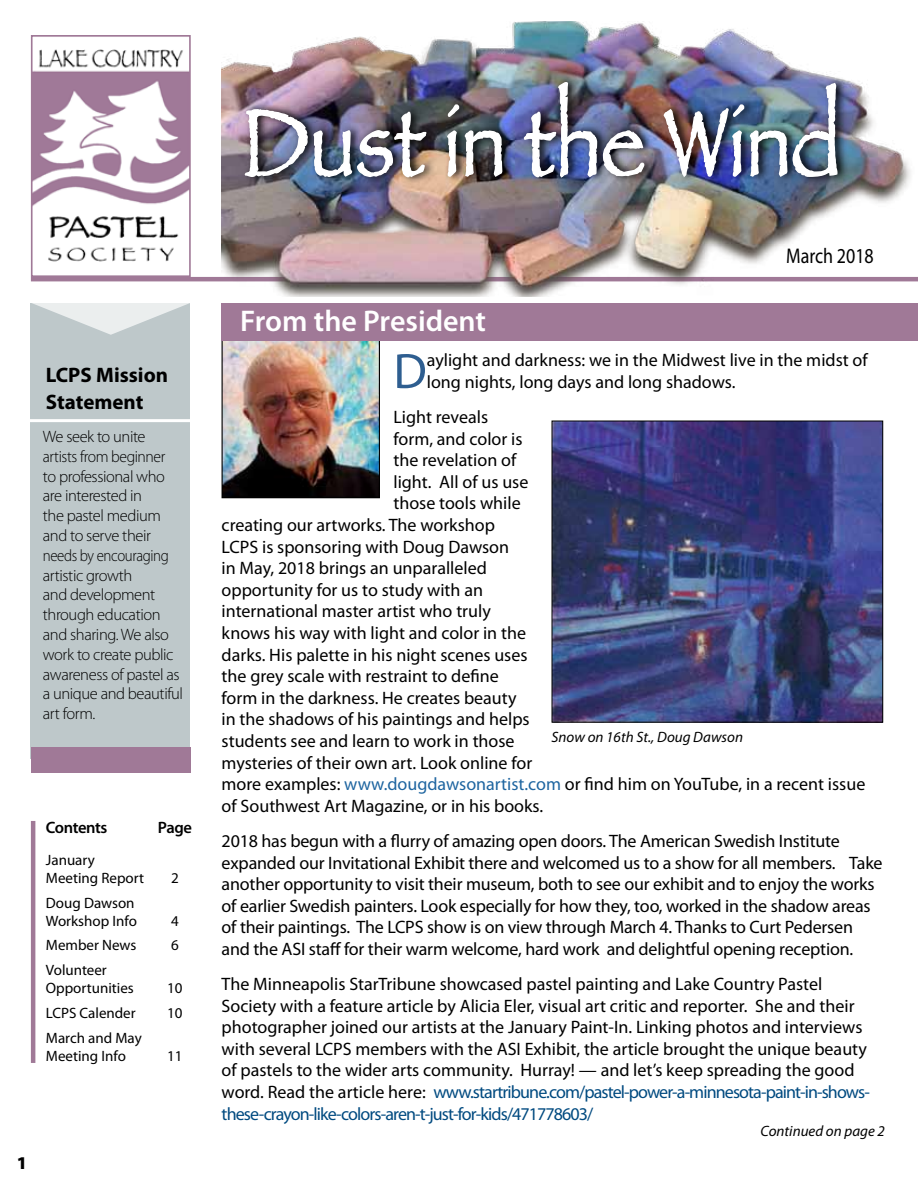
<style>
.page{position:relative;width:918px;height:1188px;background:#fff}
.page>*{position:absolute;margin:0;border:0;box-sizing:border-box;transform-origin:0 0}
.t1{font:97.8px "Papyrus";color:#fff;scale:.84 1}
.t2{font:50.1px "Myriad Pro";color:#2e5e90}
.t3{font:600 30px "Myriad Pro";color:#fff}
.t4{font:21.3px "Myriad Pro";color:#000;scale:.84 1}
.t5{font:700 21px/27px "Myriad Pro";color:#000}
.t6{font:18px/21.6px "Myriad Pro";color:#000}
.t7{font:900 18px "Myriad Pro";color:#000}
.t8{font:300 16.5px/19.8px "Myriad Pro";letter-spacing:-.025em;color:#000}
.t9{font:600 16.5px "Myriad Pro";letter-spacing:-.03em;color:#000}
.t10{font:15px/18px "Myriad Pro";color:#000}
.t11{font:italic 15px "Myriad Pro";color:#000}
.s1{color:#1e65a0}
.s2{color:#004a80}
</style>
<div class="page">
<hr style="left:31px;top:277px;width:887px;height:4px;background:#a07997">
<img style="left:221px;top:21px;width:697px;height:276px">
<img style="left:224px;top:340px;width:154px;height:156px">
<div style="left:222px;top:338px;width:158px;height:160px;border:1px solid #000"></div>
<div style="left:31px;top:303px;width:159px;height:456px;background:#bec8ca"></div>
<svg style="left:32px;top:303px;width:158px;height:32px"></svg>
<div style="left:222px;top:303px;width:696px;height:37px;background:#a07997"></div>
<img style="left:240px;top:74px;width:608px;height:110px">
<img style="left:244px;top:108px;width:183px;height:70px">
<img style="left:446px;top:21px;width:57px;height:171px">
<img style="left:523px;top:81px;width:122px;height:97px">
<img style="left:663px;top:21px;width:175px;height:171px">
<img style="left:34px;top:49px;width:154px;height:213px">
<div style="left:31px;top:35px;width:160px;height:242px;border:2px solid #a07997"></div>
<hr style="left:21px;top:419px;width:185px;height:3px;background:#fff">
<hr style="left:31px;top:821px;width:4px;height:242px;background:#a07997">
<div style="left:31px;top:748px;width:160px;height:25px;background:#a07997"></div>
<img style="left:554px;top:423px;width:327px;height:298px">
<div style="left:552px;top:421px;width:331px;height:302px;border:1px solid #000"></div>
<p class="t5" style="left:46px;top:361px;width:124px">LCPS Mission<br>Statement</p>
<p class="t8" style="left:43px;top:427px;width:142px">We seek to unite artists from beginner<br>to professional who are interested in<br>the pastel medium and to serve their needs by encouraging artistic growth<br>and development through education and sharing. We also work to create public awareness of pastel as a unique and beautiful art form.</p>
<p class="t9" style="left:46px;top:819px;width:63px">Contents</p>
<p class="t9" style="left:158px;top:819px;width:35px">Page</p>
<p class="t10" style="left:46px;top:851px;width:100px">January<br>Meeting Report</p>
<p class="t10" style="left:171px;top:869px;width:9px">2</p>
<p class="t10" style="left:46px;top:894px;width:93px">Doug Dawson<br>Workshop Info</p>
<p class="t10" style="left:171px;top:912px;width:9px">4</p>
<p class="t10" style="left:46px;top:937px;width:92px">Member News</p>
<p class="t10" style="left:171px;top:937px;width:9px">6</p>
<p class="t10" style="left:46px;top:961px;width:89px">Volunteer<br>Opportunities</p>
<p class="t10" style="left:167px;top:979px;width:17px">10</p>
<p class="t10" style="left:46px;top:1004px;width:91px">LCPS Calender</p>
<p class="t10" style="left:167px;top:1004px;width:17px">10</p>
<p class="t10" style="left:46px;top:1029px;width:97px">March and May<br>Meeting Info</p>
<p class="t10" style="left:167px;top:1047px;width:17px">11</p>
<p class="t7" style="left:17px;top:1153px;width:12px">1</p>
<h1 class="t1" style="left:242px;top:84px;width:715px">Dust in the Wind</h1>
<p class="t4" style="left:786px;top:244px;width:106px">March 2018</p>
<h3 class="t3" style="left:240px;top:305px;width:247px">From the President</h3>
<h2 class="t2" style="left:393px;top:344px;width:35px">D</h2>
<p class="t6" style="left:427px;top:350px;width:442px">aylight and darkness: we in the Midwest live in the midst of long nights, long days and long shadows.</p>
<p class="t6" style="left:393px;top:407px;width:96px">Light reveals</p>
<p class="t6" style="left:393px;top:428px;width:131px">form, and color is</p>
<p class="t6" style="left:393px;top:450px;width:124px">the revelation of</p>
<p class="t6" style="left:393px;top:471px;width:136px">light. All of us use</p>
<p class="t6" style="left:393px;top:493px;width:129px">those tools while</p>
<p class="t6" style="left:222px;top:515px;width:275px">creating our artworks. The workshop</p>
<p class="t6" style="left:222px;top:536px;width:289px">LCPS is sponsoring with Doug Dawson</p>
<p class="t6" style="left:222px;top:558px;width:267px">in May, 2018 brings an unparalleled</p>
<p class="t6" style="left:222px;top:579px;width:263px">opportunity for us to study with an</p>
<p class="t6" style="left:222px;top:601px;width:271px">international master artist who truly</p>
<p class="t6" style="left:222px;top:623px;width:306px">knows his way with light and color in the</p>
<p class="t6" style="left:222px;top:644px;width:307px">darks. His palette in his night scenes uses</p>
<p class="t6" style="left:222px;top:666px;width:279px">the grey scale with restraint to define</p>
<p class="t6" style="left:222px;top:687px;width:296px">form in the darkness. He creates beauty</p>
<p class="t6" style="left:222px;top:709px;width:310px">in the shadows of his paintings and helps</p>
<p class="t6" style="left:222px;top:731px;width:295px">students see and learn to work in those</p>
<p class="t6" style="left:222px;top:752px;width:312px">mysteries of their own art. Look online for</p>
<p class="t6" style="left:222px;top:774px;width:645px">more examples: <span class="s1">www.dougdawsonartist.com</span> or find him on YouTube, in a recent issue</p>
<p class="t6" style="left:222px;top:795px;width:323px">of Southwest Art Magazine, or in his books.</p>
<p class="t6" style="left:222px;top:831px;width:662px">2018 has begun with a flurry of amazing open doors. The American Swedish Institute expanded our Invitational Exhibit there and welcomed us to a show for all members. Take another opportunity to visit their museum, both to see our exhibit and to enjoy the works of earlier Swedish painters. Look especially for how they, too, worked in the shadow areas of their paintings. The LCPS show is on view through March 4. Thanks to Curt Pedersen and the ASI staff for their warm welcome, hard work and delightful opening reception.</p>
<p class="t6" style="left:222px;top:974px;width:650px">The Minneapolis StarTribune showcased pastel painting and Lake Country Pastel Society with a feature article by Alicia Eler, visual art critic and reporter. She and their photographer joined our artists at the January Paint-In. Linking photos and interviews with several LCPS members with the ASI Exhibit, the article brought the unique beauty of pastels to the wider arts community. Hurray! — and let’s keep spreading the good word. Read the article here: <span class="s2">www.startribune.com/pastel-power-a-minnesota-paint-in-shows&shy;these-crayon-like-colors-aren-t-just-for-kids/471778603/</span></p>
<p class="t11" style="left:552px;top:729px;width:193px">Snow on 16th St., Doug Dawson</p>
<p class="t11" style="left:761px;top:1123px;width:126px">Continued on page 2</p>
</div>
